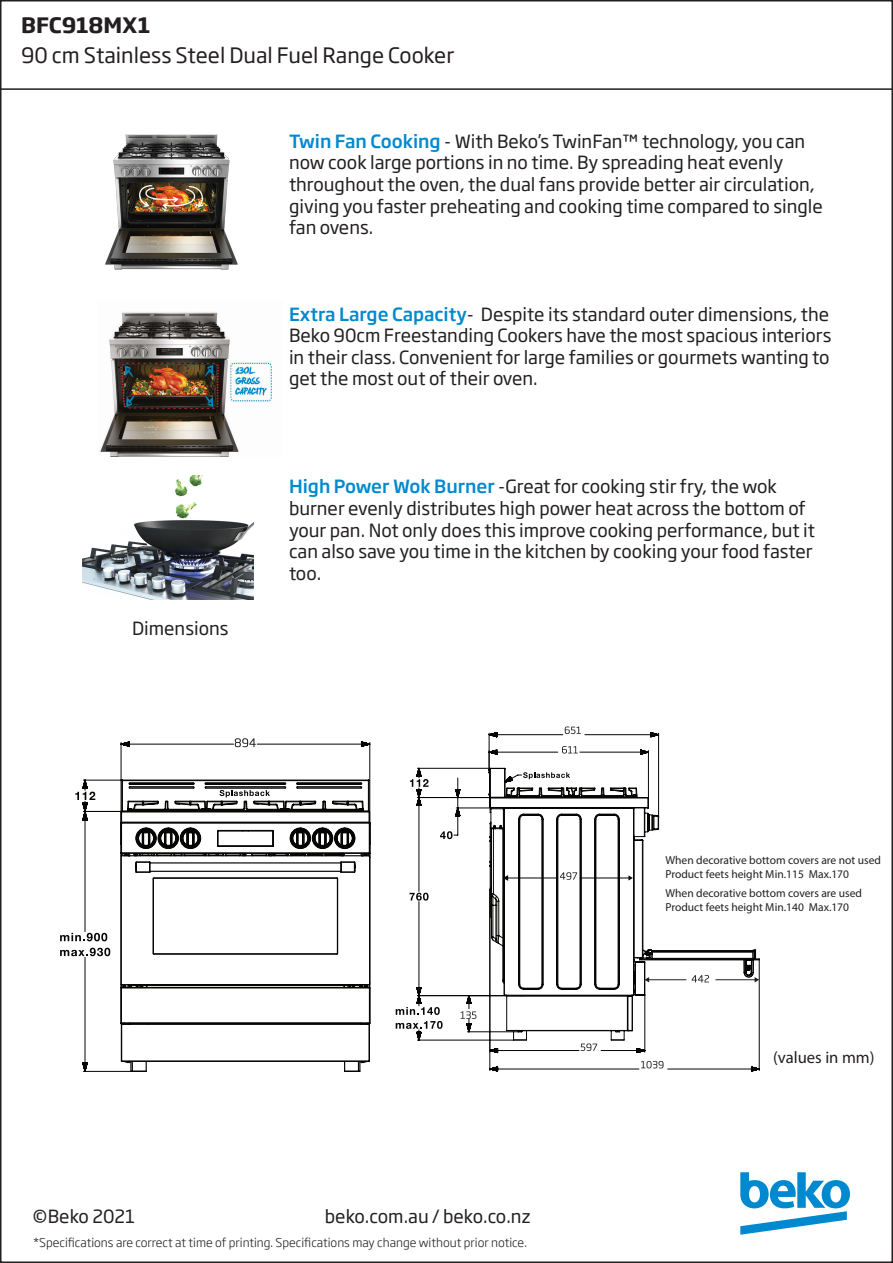
<style>
.page{position:relative;width:893px;height:1263px;background:#fff}
.page>*{position:absolute;margin:0;border:0;box-sizing:border-box;transform-origin:0 0}
.t1{font:21px "Soho Gothic Pro";color:#231f20}
.t2{font:700 21px "Soho Gothic Pro";color:#231f20}
.t3{font:18px/21.6px "Soho Gothic Pro";color:#231f20}
.t4{font:16.8px "Myriad Pro";color:#231f20}
.t5{font:300 12px "Soho Gothic Pro";color:#231f20}
.t6{font:11.7px "Myriad Pro";color:#231f20}
.t7{font:11.55px/14px "Myriad Pro";color:#231f20}
.s1{font-weight:500;color:#0089cf}
</style>
<div class="page">
<hr style="left:0;top:88px;width:893px;height:2px;background:#231f20">
<svg style="left:75px;top:792px;width:4px;height:8px"></svg>
<svg style="left:60px;top:933px;width:21px;height:8px"></svg>
<svg style="left:60px;top:949px;width:22px;height:7px"></svg>
<svg style="left:82px;top:741px;width:288px;height:331px"></svg>
<svg style="left:235px;top:738px;width:21px;height:9px"></svg>
<img style="left:100px;top:312px;width:172px;height:144px">
<img style="left:83px;top:475px;width:170px;height:124px">
<img style="left:105px;top:134px;width:133px;height:136px">
<svg style="left:740px;top:1172px;width:110px;height:63px"></svg>
<svg style="left:488px;top:732px;width:272px;height:340px"></svg>
<svg style="left:416px;top:749px;width:233px;height:304px"></svg>
<svg style="left:565px;top:726px;width:16px;height:8px"></svg>
<svg style="left:581px;top:1043px;width:16px;height:8px"></svg>
<svg style="left:641px;top:1061px;width:22px;height:7px"></svg>
<svg style="left:562px;top:746px;width:16px;height:7px"></svg>
<hr style="left:648px;top:979px;width:38px;height:1px;background:#231f20">
<svg style="left:396px;top:767px;width:264px;height:266px"></svg>
<hr style="left:715px;top:979px;width:40px;height:1px;background:#231f20">
<svg style="left:750px;top:972px;width:9px;height:10px"></svg>
<svg style="left:692px;top:975px;width:17px;height:7px"></svg>
<p class="t2" style="left:21px;top:9px;width:131px">BFC918MX1</p>
<p class="t1" style="left:21px;top:39px;width:435px">90 cm Stainless Steel Dual Fuel Range Cooker</p>
<p class="t3" style="left:289px;top:129px;width:535px"><span class="s1">Twin Fan Cooking</span> - With Beko’s TwinFan™ technology, you can now cook large portions in no time. By spreading heat evenly throughout the oven, the dual fans provide better air circulation, giving you faster preheating and cooking time compared to single fan ovens.</p>
<p class="t3" style="left:289px;top:302px;width:544px;text-align:justify"><span class="s1">Extra Large Capacity</span>- Despite its standard outer dimensions, the Beko 90cm Freestanding Cookers have the most spacious interiors in their class. Convenient for large families or gourmets wanting to get the most out of their oven.</p>
<p class="t3" style="left:132px;top:616px;width:98px">Dimensions</p>
<p class="t3" style="left:289px;top:475px;width:528px"><span class="s1">High Power Wok Burner</span> -Great for cooking stir fry, the wok burner evenly distributes high power heat across the bottom of your pan. Not only does this improve cooking performance, but it can also save you time in the kitchen by cooking your food faster too.</p>
<p class="t6" style="left:665px;top:547px;width:160px">Product height Min.875 Max.930</p>
<p class="t7" style="left:665px;top:853px;width:217px">When decorative bottom covers are not used<br>Product feets height Min.115 Max.170</p>
<p class="t7" style="left:665px;top:886px;width:198px">When decorative bottom covers are used<br>Product feets height Min.140 Max.170</p>
<p class="t4" style="left:773px;top:1047px;width:103px">(values in mm)</p>
<p class="t3" style="left:33px;top:1205px;width:104px">©Beko 2021</p>
<p class="t3" style="left:325px;top:1205px;width:207px">beko.com.au / beko.co.nz</p>
<p class="t5" style="left:33px;top:1233px;width:495px">*Specifications are correct at time of printing. Specifications may change without prior notice.</p>
</div>
